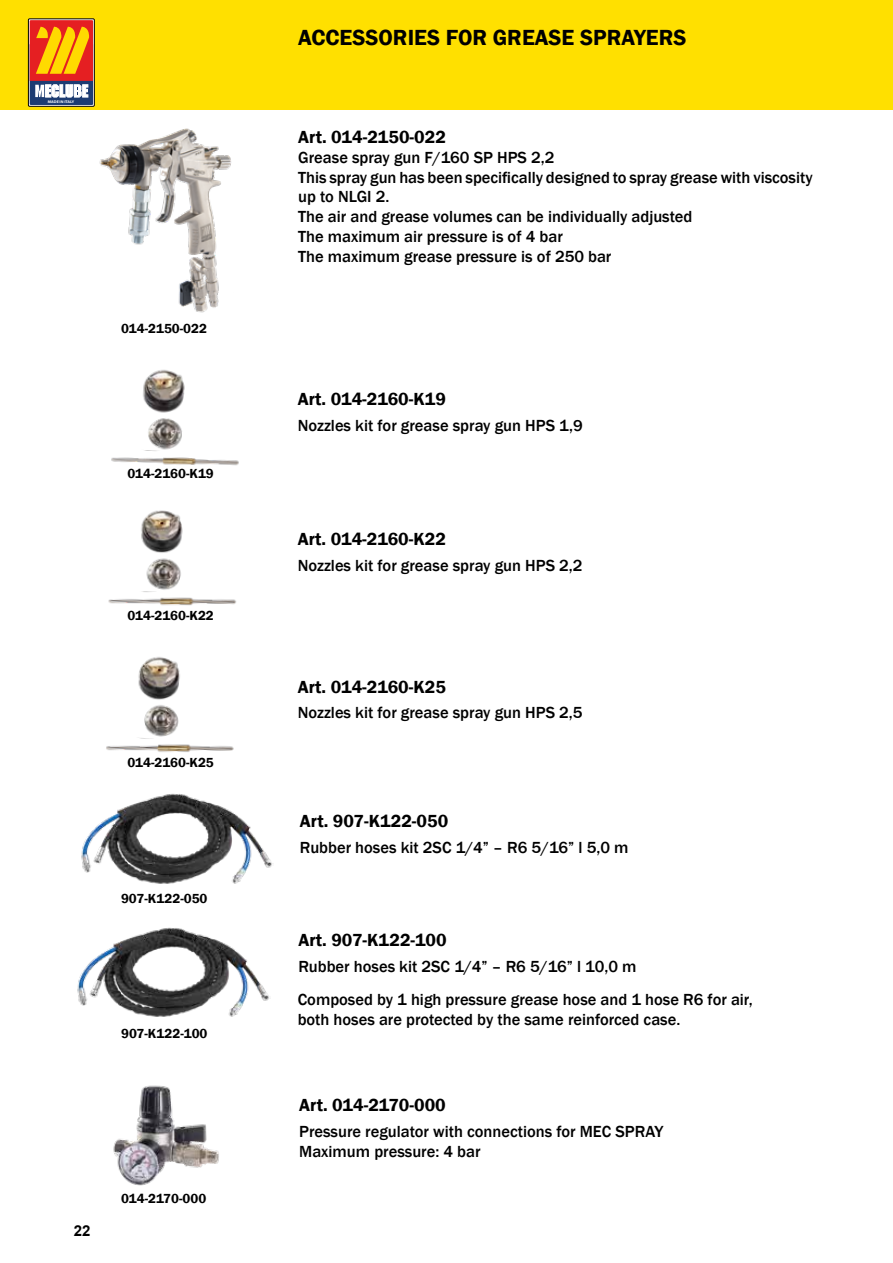
<style>
.page{position:relative;width:893px;height:1263px;background:#fff}
.page>*{position:absolute;margin:0;border:0;box-sizing:border-box;transform-origin:0 0}
.t1{font:600 22.5px "Franklin Gothic";color:#000}
.t2{font:600 18px "Franklin Gothic";color:#000}
.t3{font:500 16.5px/19.8px "Franklin Gothic";color:#000}
.t4{font:700 15px "Arial";color:#000}
.t5{font:600 13.5px "Franklin Gothic";color:#000}
.t6{font:700 3.75px "Myriad Pro";color:#fdfdfd;scale:1.06 1}
</style>
<div class="page">
<div style="left:0;top:0;width:893px;height:110px;background:#ffe000"></div>
<div style="left:28px;top:19px;width:66px;height:87px;border:1px solid #000"></div>
<svg style="left:30px;top:20px;width:63px;height:85px"></svg>
<img style="left:99px;top:128px;width:132px;height:185px">
<img style="left:143px;top:369px;width:42px;height:79px">
<img style="left:141px;top:510px;width:42px;height:80px">
<img style="left:138px;top:657px;width:42px;height:79px">
<img style="left:108px;top:591px;width:128px;height:15px">
<img style="left:106px;top:736px;width:128px;height:16px">
<img style="left:113px;top:1085px;width:106px;height:101px">
<img style="left:77px;top:927px;width:192px;height:90px">
<img style="left:81px;top:793px;width:192px;height:91px">
<img style="left:111px;top:448px;width:128px;height:18px">
<p class="t6" style="left:48px;top:99px;width:26px">MADE IN ITALY</p>
<p class="t5" style="left:121px;top:320px;width:87px">014-2150-022</p>
<p class="t5" style="left:127px;top:466px;width:88px">014-2160-K19</p>
<p class="t5" style="left:127px;top:607px;width:88px">014-2160-K22</p>
<p class="t5" style="left:127px;top:754px;width:88px">014-2160-K25</p>
<p class="t5" style="left:121px;top:890px;width:88px">907-K122-050</p>
<p class="t5" style="left:121px;top:1025px;width:88px">907-K122-100</p>
<p class="t4" style="left:74px;top:1220px;width:18px">22</p>
<p class="t5" style="left:121px;top:1190px;width:87px">014-2170-000</p>
<h1 class="t1" style="left:298px;top:24px;width:390px">ACCESSORIES FOR GREASE SPRAYERS</h1>
<p class="t2" style="left:298px;top:125px;width:149px">Art. 014-2150-022</p>
<p class="t3" style="left:298px;top:148px;width:516px">Grease spray gun F/160 SP HPS 2,2<br>This spray gun has been specifically designed to spray grease with viscosity up to NLGI 2.<br>The air and grease volumes can be individually adjusted<br>The maximum air pressure is of 4 bar<br>The maximum grease pressure is of 250 bar</p>
<p class="t2" style="left:298px;top:388px;width:150px">Art. 014-2160-K19</p>
<p class="t3" style="left:298px;top:416px;width:287px">Nozzles kit for grease spray gun HPS 1,9</p>
<p class="t2" style="left:298px;top:528px;width:150px">Art. 014-2160-K22</p>
<p class="t3" style="left:298px;top:555px;width:286px">Nozzles kit for grease spray gun HPS 2,2</p>
<p class="t2" style="left:298px;top:675px;width:150px">Art. 014-2160-K25</p>
<p class="t3" style="left:298px;top:703px;width:286px">Nozzles kit for grease spray gun HPS 2,5</p>
<p class="t2" style="left:300px;top:810px;width:150px">Art. 907-K122-050</p>
<p class="t3" style="left:300px;top:838px;width:330px">Rubber hoses kit 2SC 1/4” – R6 5/16” l 5,0 m</p>
<p class="t2" style="left:298px;top:929px;width:150px">Art. 907-K122-100</p>
<p class="t3" style="left:298px;top:950px;width:457px;line-height:33.2px">Rubber hoses kit 2SC 1/4” – R6 5/16” l 10,0 m<br>Composed by 1 high pressure grease hose and 1 hose R6 for air,</p>
<p class="t3" style="left:298px;top:1009px;width:384px">both hoses are protected by the same reinforced case.</p>
<p class="t2" style="left:299px;top:1094px;width:148px">Art. 014-2170-000</p>
<p class="t3" style="left:299px;top:1121px;width:366px">Pressure regulator with connections for MEC SPRAY<br>Maximum pressure: 4 bar</p>
</div>
